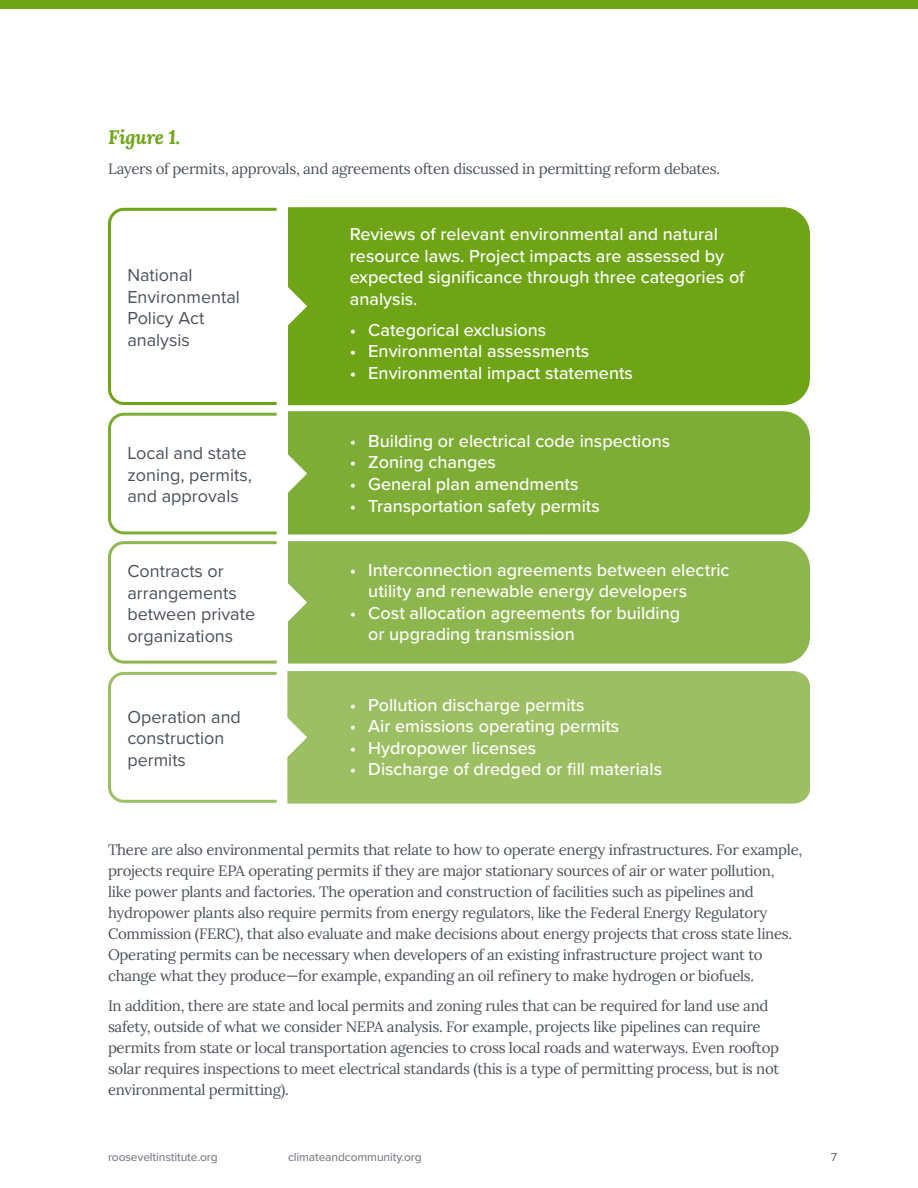
<style>
.page{position:relative;width:918px;height:1188px;background:#fff}
.page>*{position:absolute;margin:0;border:0;box-sizing:border-box;transform-origin:0 0}
.Figures{font:italic 19.5px "Lora";letter-spacing:-.02em;color:#6ea416}
.t1{font:500 18px/21.6px "Proxima Nova";color:#fff}
.header_1{font:18px/21.6px "Proxima Nova";color:#4c5159}
.Body_Copy{font:15px/21px "Lora";letter-spacing:-.02em;color:#4c5159}
.t2{font:500 12px "Proxima Nova";letter-spacing:-.01em;color:#7d8188}
.t3{font:500 12px "Proxima Nova";color:#76787b}
</style>
<div class="page">
<div style="left:0;top:0;width:918px;height:9px;background:#6ea416"></div>
<div style="left:288px;top:207px;width:522px;height:198px;background:#6ea416"></div>
<div style="left:288px;top:411px;width:522px;height:123px;background:#7ead35"></div>
<div style="left:307px;top:541px;width:503px;height:123px;background:#8eb64e"></div>
<div style="left:287px;top:671px;width:523px;height:133px;background:#9dbf64"></div>
<svg style="left:108px;top:672px;width:199px;height:131px"></svg>
<svg style="left:108px;top:413px;width:199px;height:121px"></svg>
<svg style="left:108px;top:541px;width:199px;height:123px"></svg>
<svg style="left:108px;top:208px;width:199px;height:197px"></svg>
<p class="Figures" style="left:108px;top:124px;width:74px">Figure 1.</p>
<p class="Body_Copy" style="left:108px;top:157px;width:614px">Layers of permits, approvals, and agreements often discussed in permitting reform debates.</p>
<p class="header_1" style="left:127px;top:264px;width:114px">National<br>Environmental</p>
<p class="header_1" style="left:127px;top:307px;width:79px">Policy Act analysis</p>
<p class="header_1" style="left:127px;top:442px;width:126px">Local and state zoning, permits, and approvals</p>
<p class="header_1" style="left:127px;top:559px;width:129px">Contracts or arrangements between private organizations</p>
<p class="header_1" style="left:127px;top:705px;width:115px">Operation and construction permits</p>
<p class="t1" style="left:350px;top:223px;width:396px">Reviews of relevant environmental and natural resource laws. Project impacts are assessed by expected significance through three categories of analysis.</p>
<p class="t1" style="left:350px;top:318px;width:198px">• Categorical exclusions</p>
<p class="t1" style="left:350px;top:340px;width:241px">• Environmental assessments</p>
<p class="t1" style="left:350px;top:362px;width:285px">• Environmental impact statements</p>
<p class="t1" style="left:350px;top:429px;width:322px">• Building or electrical code inspections</p>
<p class="t1" style="left:350px;top:451px;width:148px">• Zoning changes</p>
<p class="t1" style="left:350px;top:473px;width:230px">• General plan amendments</p>
<p class="t1" style="left:350px;top:494px;width:251px">• Transportation safety permits</p>
<p class="t1" style="left:368px;top:558px;width:363px;text-indent:-18px">• Interconnection agreements between electric utility and renewable energy developers</p>
<p class="t1" style="left:368px;top:601px;width:313px;text-indent:-18px">• Cost allocation agreements for building or upgrading transmission</p>
<p class="t1" style="left:350px;top:693px;width:236px">• Pollution discharge permits</p>
<p class="t1" style="left:350px;top:715px;width:271px">• Air emissions operating permits</p>
<p class="t1" style="left:350px;top:736px;width:188px">• Hydropower licenses</p>
<p class="t1" style="left:350px;top:758px;width:314px">• Discharge of dredged or fill materials</p>
<p class="Body_Copy" style="left:108px;top:838px;width:696px">There are also environmental permits that relate to how to operate energy infrastructures. For example, projects require EPA operating permits if they are major stationary sources of air or water pollution,<br>like power plants and factories. The operation and construction of facilities such as pipelines and hydropower plants also require permits from energy regulators, like the Federal Energy Regulatory Commission (FERC), that also evaluate and make decisions about energy projects that cross state lines.<br>Operating permits can be necessary when developers of an existing infrastructure project want to change what they produce—for example, expanding an oil refinery to make hydrogen or biofuels.</p>
<p class="Body_Copy" style="left:108px;top:994px;width:673px">In addition, there are state and local permits and zoning rules that can be required for land use and safety, outside of what we consider NEPA analysis. For example, projects like pipelines can require permits from state or local transportation agencies to cross local roads and waterways. Even rooftop solar requires inspections to meet electrical standards (this is a type of permitting process, but is not environmental permitting).</p>
<p class="t2" style="left:108px;top:1149px;width:111px">rooseveltinstitute.org</p>
<p class="t2" style="left:288px;top:1149px;width:135px">climateandcommunity.org</p>
<p class="t3" style="left:831px;top:1149px;width:8px">7</p>
</div>
